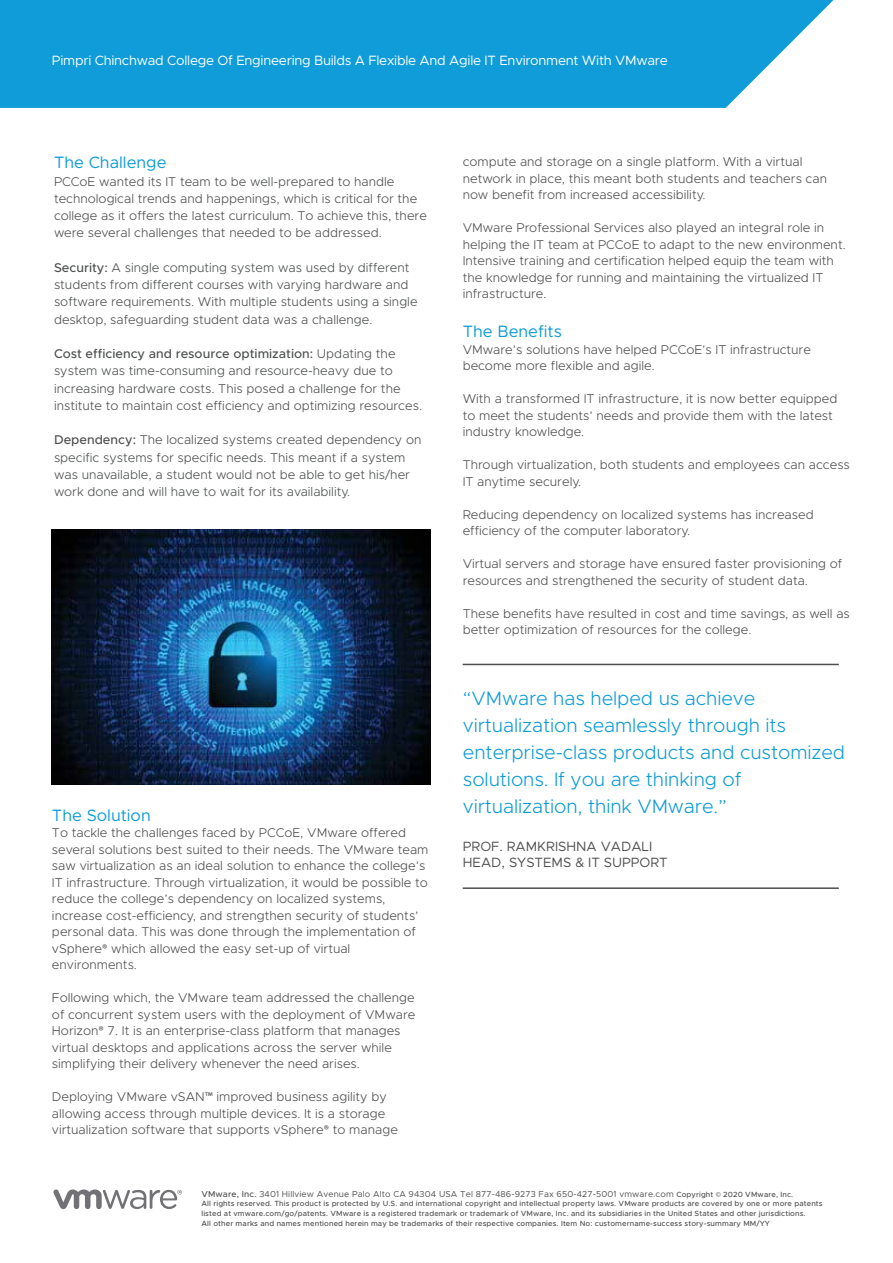
<style>
.page{position:relative;width:893px;height:1263px;background:#fff}
.page>*{position:absolute;margin:0;border:0;box-sizing:border-box;transform-origin:0 0}
.t1{font:300 19.5px/27px "Metropolis";letter-spacing:-.005em;color:#0f9cd8}
.t2{font:16.5px "Metropolis";color:#0d9bd7}
.t3{font:13.5px "Metropolis";letter-spacing:-.02em;color:#fff}
.t4{font:13.5px/16.2px "Metropolis";color:#4e4e50}
.t5{font:300 12.75px/16.5px "Metropolis";color:#4e4e4f}
.t6{font:300 12.75px/17.2px "Metropolis";color:#4c4e4f}
.t7{font:8.7px "Metropolis";letter-spacing:.015em;color:#4e4e50}
.t8{font:500 7.5px/9.8px "Metropolis";letter-spacing:.015em;color:#4e4e50}
.s1{font-weight:500}
.s2{font-family:"Myriad Pro";font-weight:400}
.s3{font-weight:500;font-size:7.5px}
.s4{font-family:"Myriad Pro";font-size:7.5px}
</style>
<div class="page">
<svg style="left:0;top:0;width:833px;height:108px;background:#1ea2da"></svg>
<hr style="left:463px;top:664px;width:376px;height:1px;background:#4e4e4f">
<hr style="left:463px;top:887px;width:376px;height:2px;background:#4e4e4f">
<svg style="left:53px;top:1189px;width:129px;height:20px"></svg>
<img style="left:52px;top:529px;width:378px;height:256px">
<p class="t3" style="left:52px;top:52px;width:617px">Pimpri Chinchwad College Of Engineering Builds A Flexible And Agile IT Environment With VMware</p>
<p class="t2" style="left:54px;top:152px;width:114px">The Challenge</p>
<p class="t6" style="left:54px;top:172px;width:374px">PCCoE wanted its IT team to be well-prepared to handle technological trends and happenings, which is critical for the college as it offers the latest curriculum. To achieve this, there were several challenges that needed to be addressed.</p>
<p class="t6" style="left:54px;top:259px;width:365px"><span class="s1">Security:</span> A single computing system was used by different students from different courses with varying hardware and software requirements. With multiple students using a single desktop, safeguarding student data was a challenge.</p>
<p class="t6" style="left:54px;top:345px;width:369px"><span class="s1">Cost efficiency and resource optimization:</span> Updating the system was time-consuming and resource-heavy due to increasing hardware costs. This posed a challenge for the institute to maintain cost efficiency and optimizing resources.</p>
<p class="t6" style="left:54px;top:431px;width:369px"><span class="s1">Dependency:</span> The localized systems created dependency on specific systems for specific needs. This meant if a system was unavailable, a student would not be able to get his/her work done and will have to wait for its availability.</p>
<p class="t2" style="left:52px;top:805px;width:100px">The Solution</p>
<p class="t5" style="left:52px;top:824px;width:378px">To tackle the challenges faced by PCCoE, VMware offered several solutions best suited to their needs. The VMware team saw virtualization as an ideal solution to enhance the college’s IT infrastructure. Through virtualization, it would be possible to reduce the college’s dependency on localized systems, increase cost-efficiency, and strengthen security of students’ personal data. This was done through the implementation of vSphere<span class="s2">®</span> which allowed the easy set-up of virtual environments.</p>
<p class="t5" style="left:52px;top:989px;width:365px">Following which, the VMware team addressed the challenge of concurrent system users with the deployment of VMware Horizon<span class="s2">®</span> 7. It is an enterprise-class platform that manages virtual desktops and applications across the server while simplifying their delivery whenever the need arises.</p>
<p class="t5" style="left:52px;top:1088px;width:347px">Deploying VMware vSAN<span class="s2">™</span> improved business agility by allowing access through multiple devices. It is a storage virtualization software that supports vSphere<span class="s2">®</span> to manage</p>
<p class="t5" style="left:463px;top:154px;width:366px">compute and storage on a single platform. With a virtual network in place, this meant both students and teachers can now benefit from increased accessibility.</p>
<p class="t5" style="left:463px;top:220px;width:385px">VMware Professional Services also played an integral role in helping the IT team at PCCoE to adapt to the new environment.<br>Intensive training and certification helped equip the team with the knowledge for running and maintaining the virtualized IT infrastructure.</p>
<p class="t2" style="left:463px;top:321px;width:101px">The Benefits</p>
<p class="t5" style="left:463px;top:341px;width:350px">VMware’s solutions have helped PCCoE’s IT infrastructure become more flexible and agile.</p>
<p class="t5" style="left:463px;top:391px;width:376px">With a transformed IT infrastructure, it is now better equipped to meet the students’ needs and provide them with the latest industry knowledge.</p>
<p class="t5" style="left:463px;top:457px;width:389px">Through virtualization, both students and employees can access<br>IT anytime securely.</p>
<p class="t5" style="left:463px;top:506px;width:352px">Reducing dependency on localized systems has increased efficiency of the computer laboratory.</p>
<p class="t5" style="left:463px;top:556px;width:381px">Virtual servers and storage have ensured faster provisioning of resources and strengthened the security of student data.</p>
<p class="t5" style="left:463px;top:605px;width:389px">These benefits have resulted in cost and time savings, as well as better optimization of resources for the college.</p>
<h1 class="t1" style="left:463px;top:685px;width:384px">“VMware has helped us achieve virtualization seamlessly through its enterprise-class products and customized solutions. If you are thinking of virtualization, think VMware.”</h1>
<p class="t4" style="left:463px;top:838px;width:206px">PROF. RAMKRISHNA VADALI<br>HEAD, SYSTEMS &amp; IT SUPPORT</p>
<p class="t7" style="left:201px;top:1188px;width:593px"><span class="s1">VMware, Inc.</span> 3401 Hillview Avenue Palo Alto CA 94304 USA Tel 877-486-9273 Fax 650-427-5001 vmware.com <span class="s3">Copyright</span> <span class="s4">©</span> <span class="s3">2020 VMware, Inc.</span></p>
<p class="t8" style="left:201px;top:1199px;width:623px">All rights reserved. This product is protected by U.S. and international copyright and intellectual property laws. VMware products are covered by one or more patents listed at vmware.com/go/patents. VMware is a registered trademark or trademark of VMware, Inc. and its subsidiaries in the United States and other jurisdictions.<br>All other marks and names mentioned herein may be trademarks of their respective companies. Item No: customername-success story-summary MM/YY</p>
</div>
